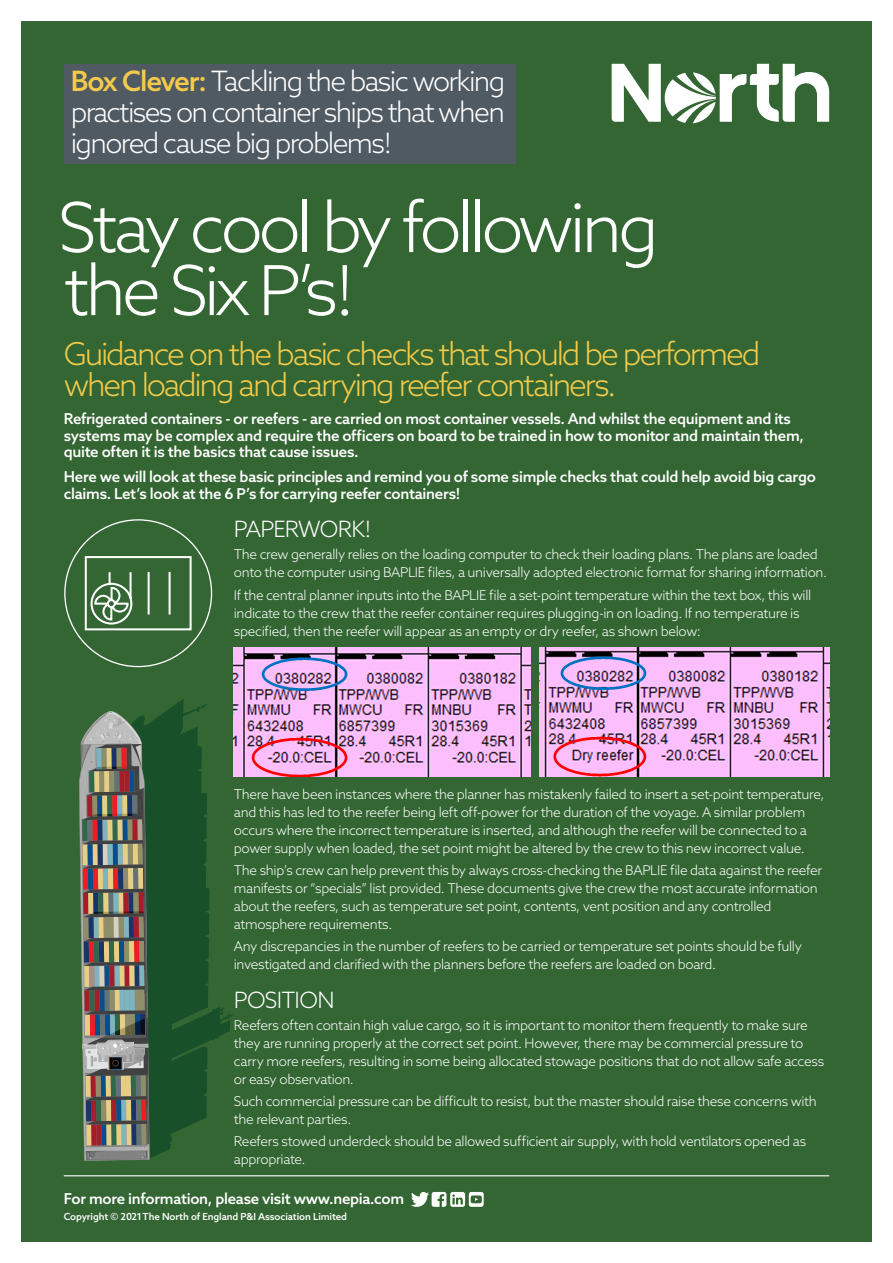
<style>
.page{position:relative;width:893px;height:1263px;background:#fff}
.page>*{position:absolute;margin:0;border:0;box-sizing:border-box;transform-origin:0 0}
.NORTH_-_Title{font:300 69px/63px "Azo Sans";letter-spacing:-.06em;color:#fff}
.NORTH_-_Title-2{font:300 31.5px/31.5px "Azo Sans";letter-spacing:-.07em;color:#f3ca4a}
.NORTH_-_Title-3{font:300 28.05px/31.3px "Azo Sans";letter-spacing:-.06em;color:#fff;text-align:justify}
.NORTH_-_Body_2{font:300 22.5px "Azo Sans";letter-spacing:-.04em;color:#fff}
.NORTH_-_Sub_Header{font:300 22.5px "Azo Sans";letter-spacing:-.025em;color:#fff}
.NORTH_-_Sub_Header-2{font:500 15px/16.5px "Azo Sans";letter-spacing:-.02em;color:#fff}
.NORTH_-_Footer{font:500 15px "Azo Sans";letter-spacing:-.02em;color:#fff}
.NORTH_-_Body_2-2{font:300 13.5px/18px "Azo Sans";letter-spacing:-.025em;color:#fff}
.NORTH_-_Footer-2{font:500 9.75px "Azo Sans";letter-spacing:-.01em;color:#fff}
.s1{font-weight:500;color:#f3ca4a}
</style>
<div class="page">
<div style="left:21px;top:21px;width:851px;height:1221px;background:#363"></div>
<svg style="left:190px;top:726px;width:129px;height:451px"></svg>
<svg style="left:190px;top:787px;width:68px;height:283px"></svg>
<svg style="left:63px;top:700px;width:127px;height:477px"></svg>
<div style="left:64px;top:64px;width:452px;height:100px;background:#4f5a63"></div>
<svg style="left:612px;top:64px;width:217px;height:59px"></svg>
<hr style="left:64px;top:1175px;width:765px;height:1px;background:#fff">
<svg style="left:411px;top:1192px;width:73px;height:15px"></svg>
<svg style="left:84px;top:556px;width:108px;height:75px"></svg>
<img style="left:234px;top:648px;width:296px;height:128px">
<img style="left:539px;top:648px;width:290px;height:128px">
<p class="NORTH_-_Title-3" style="left:71px;top:65px;width:436px"><span class="s1">Box Clever:</span> Tackling the basic working practises on container ships that when ignored cause big problems!</p>
<p class="NORTH_-_Title" style="left:58px;top:195px;width:602px">Stay cool by following the Six P’s!</p>
<p class="NORTH_-_Title-2" style="left:64px;top:337px;width:698px">Guidance on the basic checks that should be performed when loading and carrying reefer containers.</p>
<p class="NORTH_-_Sub_Header-2" style="left:64px;top:410px;width:742px">Refrigerated containers - or reefers - are carried on most container vessels. And whilst the equipment and its systems may be complex and require the officers on board to be trained in how to monitor and maintain them, quite often it is the basics that cause issues.</p>
<p class="NORTH_-_Sub_Header-2" style="left:64px;top:468px;width:754px">Here we will look at these basic principles and remind you of some simple checks that could help avoid big cargo claims. Let’s look at the 6 P’s for carrying reefer containers!</p>
<p class="NORTH_-_Body_2" style="left:234px;top:514px;width:139px">PAPERWORK!</p>
<p class="NORTH_-_Body_2-2" style="left:234px;top:545px;width:595px">The crew generally relies on the loading computer to check their loading plans. The plans are loaded onto the computer using BAPLIE files, a universally adopted electronic format for sharing information.</p>
<p class="NORTH_-_Body_2-2" style="left:234px;top:586px;width:579px">If the central planner inputs into the BAPLIE file a set-point temperature within the text box, this will indicate to the crew that the reefer container requires plugging-in on loading. If no temperature is specified, then the reefer will appear as an empty or dry reefer, as shown below:</p>
<p class="NORTH_-_Body_2-2" style="left:234px;top:785px;width:592px">There have been instances where the planner has mistakenly failed to insert a set-point temperature, and this has led to the reefer being left off-power for the duration of the voyage. A similar problem occurs where the incorrect temperature is inserted, and although the reefer will be connected to a power supply when loaded, the set point might be altered by the crew to this new incorrect value.</p>
<p class="NORTH_-_Body_2-2" style="left:234px;top:861px;width:590px">The ship’s crew can help prevent this by always cross-checking the BAPLIE file data against the reefer manifests or “specials” list provided. These documents give the crew the most accurate information about the reefers, such as temperature set point, contents, vent position and any controlled atmosphere requirements.</p>
<p class="NORTH_-_Body_2-2" style="left:234px;top:937px;width:570px">Any discrepancies in the number of reefers to be carried or temperature set points should be fully investigated and clarified with the planners before the reefers are loaded on board.</p>
<p class="NORTH_-_Sub_Header" style="left:234px;top:985px;width:102px">POSITION</p>
<p class="NORTH_-_Body_2-2" style="left:234px;top:1016px;width:592px">Reefers often contain high value cargo, so it is important to monitor them frequently to make sure they are running properly at the correct set point. However, there may be commercial pressure to carry more reefers, resulting in some being allocated stowage positions that do not allow safe access or easy observation.</p>
<p class="NORTH_-_Body_2-2" style="left:234px;top:1092px;width:584px">Such commercial pressure can be difficult to resist, but the master should raise these concerns with the relevant parties.</p>
<p class="NORTH_-_Body_2-2" style="left:234px;top:1132px;width:574px">Reefers stowed underdeck should be allowed sufficient air supply, with hold ventilators opened as appropriate.</p>
<p class="NORTH_-_Footer" style="left:64px;top:1189px;width:342px">For more information, please visit www.nepia.com</p>
<p class="NORTH_-_Footer-2" style="left:64px;top:1210px;width:285px">Copyright © 2021 The North of England P&amp;I Association Limited</p>
</div>
